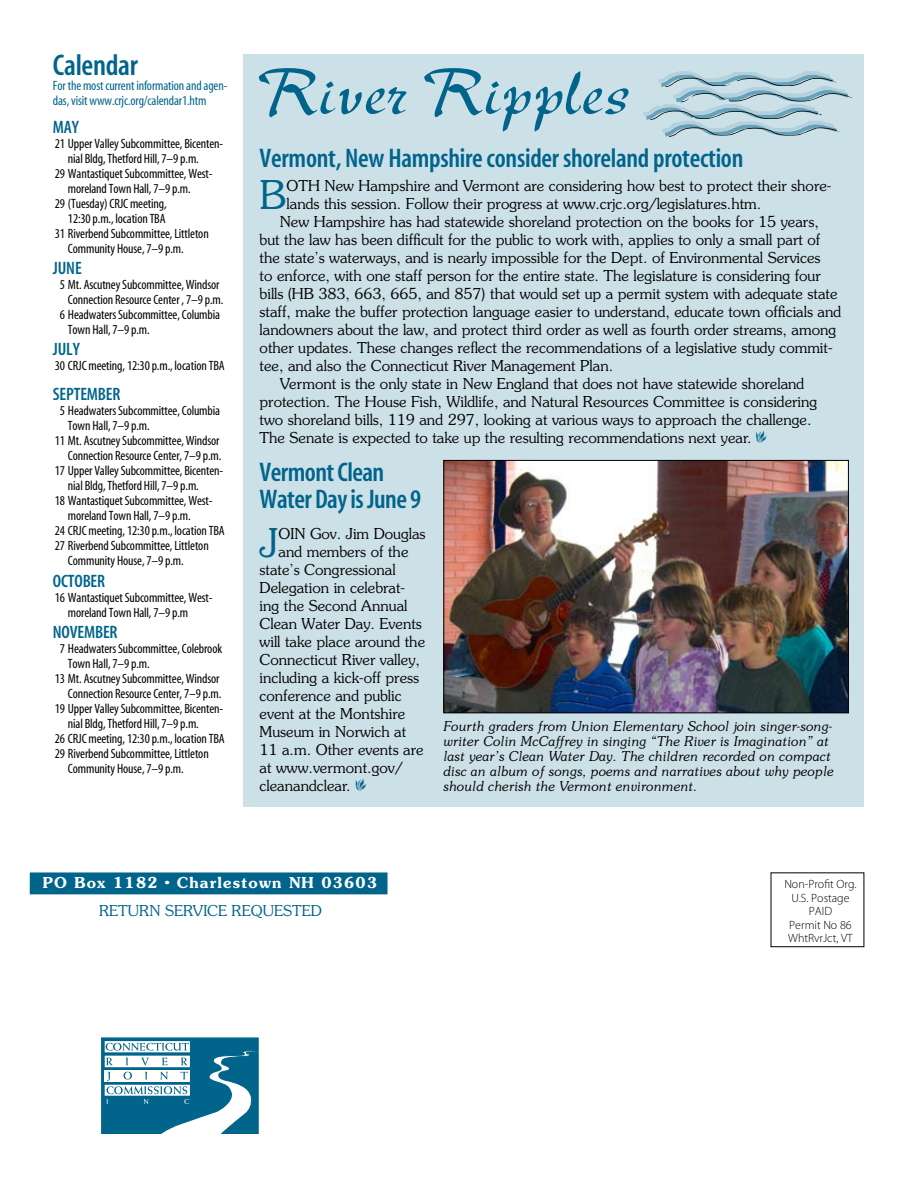
<style>
.page{position:relative;width:918px;height:1188px;background:#fff}
.page>*{position:absolute;margin:0;border:0;box-sizing:border-box;transform-origin:0 0}
.t1{font:72px "New Berolina";color:#00648b}
.t2{font:300 39.6px "Souvenir";color:#00648b}
.t3{font:30px "Myriad MM";letter-spacing:-.01em;color:#00648b}
.t4{font:27px/27px "Myriad MM";letter-spacing:-.01em;color:#00648b}
.t5{font:18px "Myriad MM";letter-spacing:-.01em;color:#00648b}
.t6{font:300 15px "Souvenir";color:#000}
.t7{font:600 15px "Souvenir";letter-spacing:.08em;color:#fff}
.t8{font:300 15px "Souvenir";color:#00648b}
.t9{font:13.5px/15px "Myriad MM";letter-spacing:-.01em;color:#000}
.t10{font:italic 300 13.5px/15px "Souvenir";color:#000}
.t11{font:13.5px/15px "Myriad MM";letter-spacing:-.01em;color:#00648b}
.t12{font:12px/13.5px "Myriad MM";color:#000;text-align:center}
</style>
<div class="page">
<div style="left:244px;top:55px;width:619px;height:751px;background:#cce0e8"></div>
<div style="left:31px;top:873px;width:356px;height:21px;background:#00648b"></div>
<div style="left:30px;top:872px;width:358px;height:22px;border:2px solid #00648b"></div>
<svg style="left:101px;top:1038px;width:157px;height:96px"></svg>
<svg style="left:643px;top:71px;width:209px;height:66px"></svg>
<img style="left:445px;top:462px;width:402px;height:249px">
<div style="left:443px;top:460px;width:406px;height:253px;border:1px solid #000"></div>
<h3 class="t3" style="left:53px;top:50px;width:87px">Calendar</h3>
<p class="t11" style="left:53px;top:79px;width:176px">For the most current information and agen&shy;das, visit www.crjc.org/calendar1.htm</p>
<p class="t5" style="left:53px;top:118px;width:28px">MAY</p>
<p class="t9" style="left:55px;top:136px;width:170px">21 Upper Valley Subcommittee, Bicenten-</p>
<p class="t9" style="left:68px;top:151px;width:132px">nial Bldg, Thetford Hill, 7–9 p.m.</p>
<p class="t9" style="left:55px;top:166px;width:159px">29 Wantastiquet Subcommittee, West-</p>
<p class="t9" style="left:68px;top:181px;width:124px">moreland Town Hall, 7–9 p.m.</p>
<p class="t9" style="left:55px;top:196px;width:113px">29 (Tuesday) CRJC meeting,</p>
<p class="t9" style="left:68px;top:211px;width:99px">12:30 p.m., location TBA</p>
<p class="t9" style="left:55px;top:226px;width:155px">31 Riverbend Subcommittee, Littleton</p>
<p class="t9" style="left:68px;top:241px;width:117px">Community House, 7–9 p.m.</p>
<p class="t5" style="left:53px;top:259px;width:29px">JUNE</p>
<p class="t9" style="left:60px;top:278px;width:161px">5 Mt. Ascutney Subcommittee, Windsor</p>
<p class="t9" style="left:68px;top:293px;width:157px">Connection Resource Center , 7–9 p.m.</p>
<p class="t9" style="left:60px;top:308px;width:162px">6 Headwaters Subcommittee, Columbia</p>
<p class="t9" style="left:68px;top:323px;width:83px">Town Hall, 7–9 p.m.</p>
<p class="t5" style="left:53px;top:341px;width:28px">JULY</p>
<p class="t9" style="left:55px;top:359px;width:171px">30 CRJC meeting, 12:30 p.m., location TBA</p>
<p class="t5" style="left:53px;top:386px;width:69px">SEPTEMBER</p>
<p class="t9" style="left:60px;top:404px;width:162px">5 Headwaters Subcommittee, Columbia</p>
<p class="t9" style="left:68px;top:419px;width:83px">Town Hall, 7–9 p.m.</p>
<p class="t9" style="left:55px;top:434px;width:166px">11 Mt. Ascutney Subcommittee, Windsor</p>
<p class="t9" style="left:68px;top:449px;width:155px">Connection Resource Center, 7–9 p.m.</p>
<p class="t9" style="left:55px;top:464px;width:170px">17 Upper Valley Subcommittee, Bicenten-</p>
<p class="t9" style="left:68px;top:479px;width:132px">nial Bldg, Thetford Hill, 7–9 p.m.</p>
<p class="t9" style="left:55px;top:494px;width:159px">18 Wantastiquet Subcommittee, West-</p>
<p class="t9" style="left:68px;top:509px;width:124px">moreland Town Hall, 7–9 p.m.</p>
<p class="t9" style="left:55px;top:524px;width:171px">24 CRJC meeting, 12:30 p.m., location TBA</p>
<p class="t9" style="left:55px;top:539px;width:155px">27 Riverbend Subcommittee, Littleton</p>
<p class="t9" style="left:68px;top:554px;width:117px">Community House, 7–9 p.m.</p>
<p class="t5" style="left:53px;top:572px;width:54px">OCTOBER</p>
<p class="t9" style="left:68px;top:590px;width:145px;text-indent:-13px">16 Wantastiquet Subcommittee, West&shy;moreland Town Hall, 7–9 p.m</p>
<p class="t5" style="left:53px;top:623px;width:66px">NOVEMBER</p>
<p class="t9" style="left:60px;top:642px;width:164px">7 Headwaters Subcommittee, Colebrook</p>
<p class="t9" style="left:68px;top:657px;width:83px">Town Hall, 7–9 p.m.</p>
<p class="t9" style="left:55px;top:672px;width:166px">13 Mt. Ascutney Subcommittee, Windsor</p>
<p class="t9" style="left:68px;top:687px;width:155px">Connection Resource Center, 7–9 p.m.</p>
<p class="t9" style="left:55px;top:702px;width:170px">19 Upper Valley Subcommittee, Bicenten-</p>
<p class="t9" style="left:68px;top:717px;width:132px">nial Bldg, Thetford Hill, 7–9 p.m.</p>
<p class="t9" style="left:55px;top:732px;width:171px">26 CRJC meeting, 12:30 p.m., location TBA</p>
<p class="t9" style="left:55px;top:747px;width:155px">29 Riverbend Subcommittee, Littleton</p>
<p class="t9" style="left:68px;top:762px;width:117px">Community House, 7–9 p.m.</p>
<h1 class="t1" style="left:256px;top:50px;width:374px">River Ripples</h1>
<h3 class="t4" style="left:260px;top:146px;width:485px">Vermont, New Hampshire consider shoreland protection</h3>
<h2 class="t2" style="left:260px;top:172px;width:28px">B</h2>
<p class="t6" style="left:287px;top:177px;width:546px">oth New Hampshire and Vermont are considering how best to protect their shore-</p>
<p class="t6" style="left:287px;top:195px;width:476px">lands this session. Follow their progress at www.crjc.org/legislatures.htm.</p>
<p class="t6" style="left:280px;top:213px;width:541px">New Hampshire has had statewide shoreland protection on the books for 15 years,</p>
<p class="t6" style="left:260px;top:231px;width:562px">but the law has been difficult for the public to work with, applies to only a small part of</p>
<p class="t6" style="left:260px;top:249px;width:562px">the state’s waterways, and is nearly impossible for the Dept. of Environmental Services</p>
<p class="t6" style="left:260px;top:267px;width:563px">to enforce, with one staff person for the entire state. The legislature is considering four</p>
<p class="t6" style="left:260px;top:285px;width:579px">bills (HB 383, 663, 665, and 857) that would set up a permit system with adequate state</p>
<p class="t6" style="left:260px;top:303px;width:583px">staff, make the buffer protection language easier to understand, educate town officials and</p>
<p class="t6" style="left:260px;top:321px;width:578px">landowners about the law, and protect third order as well as fourth order streams, among</p>
<p class="t6" style="left:260px;top:339px;width:574px">other updates. These changes reflect the recommendations of a legislative study commit-</p>
<p class="t6" style="left:260px;top:357px;width:355px">tee, and also the Connecticut River Management Plan.</p>
<p class="t6" style="left:280px;top:375px;width:526px">Vermont is the only state in New England that does not have statewide shoreland</p>
<p class="t6" style="left:260px;top:393px;width:559px">protection. The House Fish, Wildlife, and Natural Resources Committee is considering</p>
<p class="t6" style="left:260px;top:411px;width:553px">two shoreland bills, 119 and 297, looking at various ways to approach the challenge.</p>
<p class="t6" style="left:260px;top:429px;width:494px">The Senate is expected to take up the resulting recommendations next year.</p>
<h3 class="t4" style="left:260px;top:460px;width:163px">Vermont Clean<br>Water Day is June 9</h3>
<h2 class="t2" style="left:260px;top:520px;width:21px">J</h2>
<p class="t6" style="left:279px;top:525px;width:10px">oin</p>
<p class="t6" style="left:310px;top:525px;width:117px">Gov. Jim Douglas</p>
<p class="t6" style="left:279px;top:543px;width:131px">and members of the</p>
<p class="t6" style="left:260px;top:561px;width:138px">state’s Congressional</p>
<p class="t6" style="left:260px;top:579px;width:147px">Delegation in celebrat-</p>
<p class="t6" style="left:260px;top:597px;width:149px">ing the Second Annual</p>
<p class="t6" style="left:260px;top:615px;width:164px">Clean Water Day. Events</p>
<p class="t6" style="left:260px;top:633px;width:167px">will take place around the</p>
<p class="t6" style="left:260px;top:651px;width:162px">Connecticut River valley,</p>
<p class="t6" style="left:260px;top:669px;width:161px">including a kick-off press</p>
<p class="t6" style="left:260px;top:687px;width:144px">conference and public</p>
<p class="t6" style="left:260px;top:705px;width:147px">event at the Montshire</p>
<p class="t6" style="left:260px;top:723px;width:148px">Museum in Norwich at</p>
<p class="t6" style="left:260px;top:741px;width:166px">11 a.m. Other events are</p>
<p class="t6" style="left:260px;top:759px;width:144px">at www.vermont.gov/</p>
<p class="t6" style="left:260px;top:777px;width:93px">cleanandclear.</p>
<p class="t10" style="left:443px;top:719px;width:392px">Fourth graders from Union Elementary School join singer-song&shy;writer Colin McCaffrey in singing “The River is Imagination” at last year’s Clean Water Day. The children recorded on compact disc an album of songs, poems and narratives about why people should cherish the Vermont environment.</p>
<p class="t7" style="left:43px;top:873px;width:334px">PO Box 1182 • Charlestown NH 036 03</p>
<p class="t8" style="left:99px;top:902px;width:31px">return</p>
<p class="t8" style="left:165px;top:902px;width:28px">servic</p>
<p class="t8" style="left:218px;top:902px;width:102px">e requested</p>
<p class="t12" style="left:784px;top:878px;width:74px">Non-Profit Org.<br>U.S. Postage<br>PAID<br>Permit No 86<br>WhtRvrJct, VT</p>
</div>
